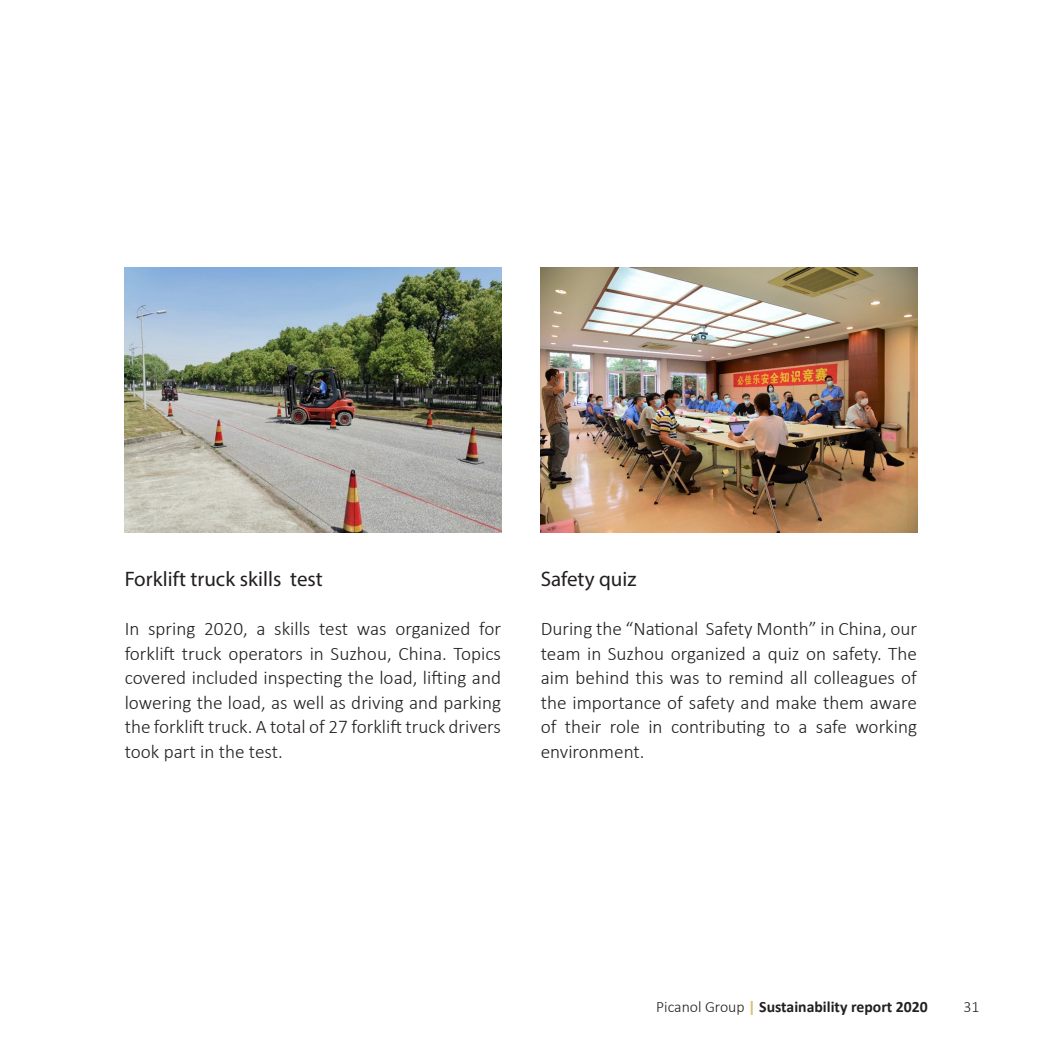
<style>
.page{position:relative;width:1042px;height:1042px;background:#fff}
.page>*{position:absolute;margin:0;border:0;box-sizing:border-box;transform-origin:0 0}
.t1{font:21px "Myriad Pro";color:#231f20}
.t2{font:300 19.25px/24.5px "Calibri";color:#231f20;text-align:justify}
.t3{font:700 15.75px "Calibri";color:#231f20}
.t4{font:300 15.75px "Calibri";color:#231f20}
.s1{font-weight:300}
.s2{color:#d4be73}
</style>
<div class="page">
<img style="left:541px;top:268px;width:376px;height:264px">
<img style="left:125px;top:268px;width:376px;height:264px">
<p class="t1" style="left:125px;top:566px;width:200px">Forklift truck skills test</p>
<p class="t2" style="left:125px;top:616px;width:378px">In spring 2020, a skills test was organized for forklift truck operators in Suzhou, China. Topics covered included inspecting the load, lifting and lowering the load, as well as driving and parking the forklift truck. A total of 27 forklift truck drivers took part in the test.</p>
<p class="t1" style="left:541px;top:566px;width:97px">Safety quiz</p>
<p class="t2" style="left:541px;top:616px;width:378px">During the “National Safety Month” in China, our team in Suzhou organized a quiz on safety. The aim behind this was to remind all colleagues of the importance of safety and make them aware of their role in contributing to a safe working environment.</p>
<p class="t3" style="left:656px;top:995px;width:273px"><span class="s1">Picanol Group</span> <span class="s2">|</span> Sustainability report 2020</p>
<p class="t4" style="left:963px;top:997px;width:17px">31</p>
</div>
